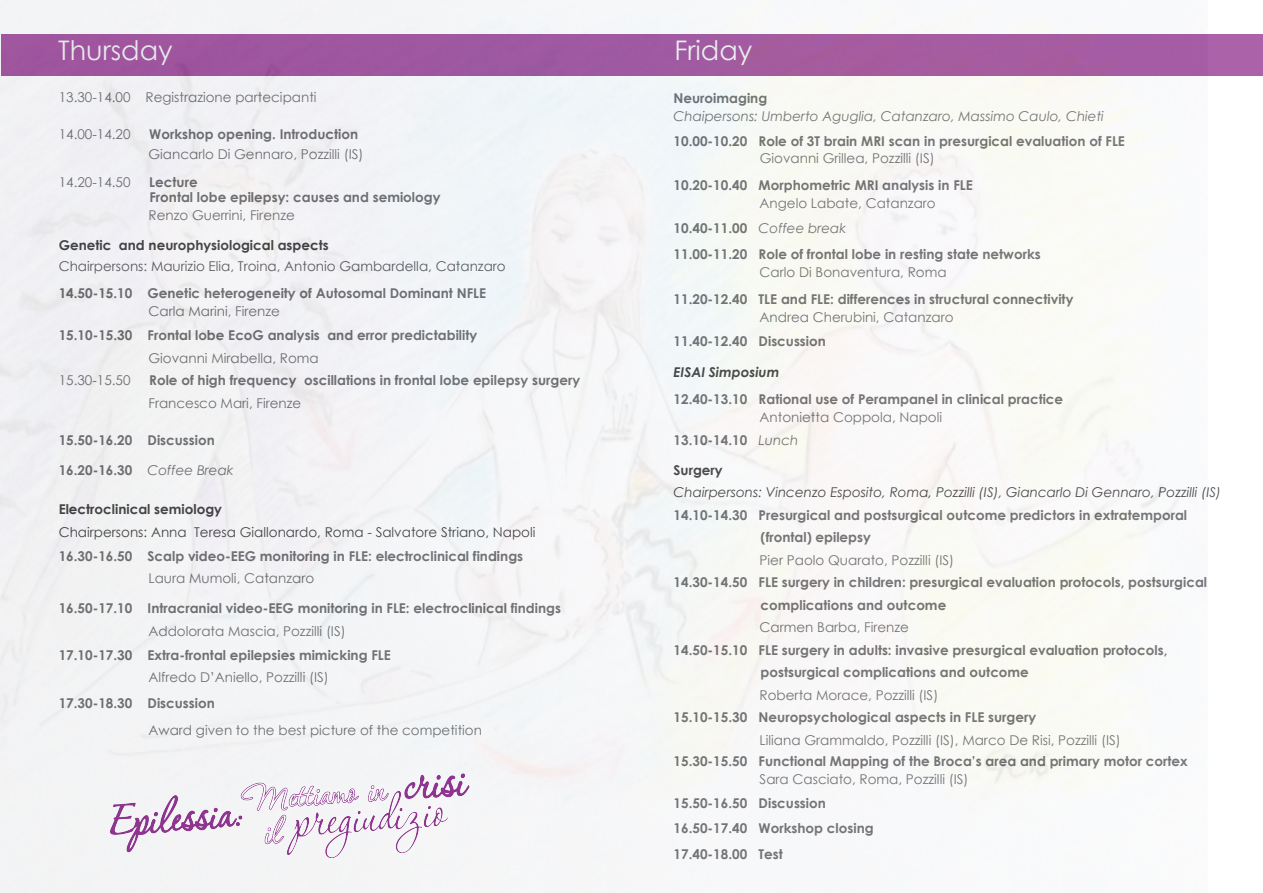
<style>
.page{position:relative;width:1263px;height:893px;background:#fff}
.page>*{position:absolute;margin:0;border:0;box-sizing:border-box;transform-origin:0 0}
.t1{font:27px "Century Gothic";color:#f2f3f4}
.t2{font:700 13.5px/25.5px "Century Gothic";color:#6c6d70}
.t3{font:13.5px/22.5px "Century Gothic";color:#6c6d70}
.t4{font:italic 13.5px "Century Gothic";color:#3e3e3f}
.t5{font:700 13.5px "Century Gothic";color:#3e3e3f}
.t6{font:13.5px "Century Gothic";color:#3e3e3f}
.t7{font:13.5px "Century Gothic";color:#57585a}
.t8{font:italic 13.5px "Century Gothic";color:#6c6d70}
.t9{font:italic 700 13.5px "Century Gothic";color:#3e3e3f}
.s1{font-weight:400;font-style:italic}
.s2{font-weight:400}
.s3{font-weight:700}
.s4{font-style:italic}
</style>
<div class="page">
<img style="left:0;top:0;width:1263px;height:893px">
<img style="left:105px;top:769px;width:371px;height:93px">
<h1 class="t1" style="left:58px;top:32px;width:116px">Thursday</h1>
<p class="t3" style="left:59px;top:85px;width:259px">13.30-14.00 Registrazione partecipanti</p>
<p class="t3" style="left:59px;top:123px;width:73px">14.00-14.20</p>
<p class="t2" style="left:149px;top:121px;width:210px">Workshop opening. Introduction</p>
<p class="t3" style="left:148px;top:142px;width:216px">Giancarlo Di Gennaro, Pozzilli (IS)</p>
<p class="t3" style="left:59px;top:171px;width:73px">14.20-14.50</p>
<p class="t2" style="left:149px;top:174px;width:293px;line-height:15px">Lecture<br>Frontal lobe epilepsy: causes and semiology</p>
<p class="t3" style="left:148px;top:204px;width:148px">Renzo Guerrini, Firenze</p>
<p class="t5" style="left:59px;top:235px;width:271px">Genetic and neurophysiological aspects</p>
<p class="t7" style="left:59px;top:257px;width:449px">Chairpersons: Maurizio Elia, Troina, Antonio Gambardella, Catanzaro</p>
<p class="t2" style="left:59px;top:280px;width:429px">14.50-15.10 Genetic heterogeneity of Autosomal Dominant NFLE</p>
<p class="t3" style="left:148px;top:300px;width:133px">Carla Marini, Firenze</p>
<p class="t2" style="left:59px;top:322px;width:420px">15.10-15.30 Frontal lobe EcoG analysis and error predictability</p>
<p class="t3" style="left:148px;top:346px;width:172px">Giovanni Mirabella, Roma</p>
<p class="t3" style="left:59px;top:369px;width:73px">15.30-15.50</p>
<p class="t2" style="left:149px;top:367px;width:432px">Role of high frequency oscillations in frontal lobe epilepsy surgery</p>
<p class="t3" style="left:148px;top:391px;width:154px">Francesco Mari, Firenze</p>
<p class="t2" style="left:59px;top:427px;width:158px">15.50-16.20 Discussion</p>
<p class="t2" style="left:59px;top:457px;width:176px">16.20-16.30 <span class="s1">Coffee Break</span></p>
<p class="t5" style="left:59px;top:499px;width:165px">Electroclinical semiology</p>
<p class="t6" style="left:59px;top:522px;width:478px">Chairpersons: Anna Teresa Giallonardo, Roma - Salvatore Striano, Napoli</p>
<p class="t2" style="left:59px;top:542px;width:466px">16.30-16.50 Scalp video-EEG monitoring in FLE: electroclinical findings</p>
<p class="t3" style="left:148px;top:567px;width:167px">Laura Mumoli, Catanzaro</p>
<p class="t2" style="left:59px;top:595px;width:504px">16.50-17.10 Intracranial video-EEG monitoring in FLE: electroclinical findings</p>
<p class="t3" style="left:148px;top:619px;width:199px">Addolorata Mascia, Pozzilli (IS)</p>
<p class="t2" style="left:59px;top:641px;width:334px">17.10-17.30 Extra-frontal epilepsies mimicking FLE</p>
<p class="t3" style="left:148px;top:666px;width:182px">Alfredo D’Aniello, Pozzilli (IS)</p>
<p class="t2" style="left:59px;top:689px;width:158px">17.30-18.30 Discussion</p>
<p class="t3" style="left:148px;top:718px;width:335px">Award given to the best picture of the competition</p>
<h1 class="t1" style="left:674px;top:32px;width:80px">Friday</h1>
<p class="t2" style="left:674px;top:84px;width:95px">Neuroimaging</p>
<p class="t8" style="left:674px;top:106px;width:432px">Chaipersons: Umberto Aguglia, Catanzaro, Massimo Caulo, Chieti</p>
<p class="t2" style="left:674px;top:128px;width:453px">10.00-10.20 Role of 3T brain MRI scan in presurgical evaluation of FLE</p>
<p class="t3" style="left:760px;top:146px;width:176px">Giovanni Grillea, Pozzilli (IS)</p>
<p class="t2" style="left:674px;top:171px;width:301px">10.20-10.40 Morphometric MRI analysis in FLE</p>
<p class="t2" style="left:674px;top:189px;width:369px;text-indent:86px"><span class="s2">Angelo Labate, Catanzaro<br></span>10.40-11.00 <span class="s1">Coffee break<br></span>11.00-11.20 Role of frontal lobe in resting state networks</p>
<p class="t3" style="left:760px;top:260px;width:189px">Carlo Di Bonaventura, Roma</p>
<p class="t2" style="left:674px;top:285px;width:401px">11.20-12.40 TLE and FLE: differences in structural connectivity</p>
<p class="t3" style="left:760px;top:305px;width:195px">Andrea Cherubini, Catanzaro</p>
<p class="t2" style="left:674px;top:327px;width:154px">11.40-12.40 Discussion</p>
<p class="t9" style="left:674px;top:362px;width:107px">EISAI Simposium</p>
<p class="t2" style="left:674px;top:386px;width:391px">12.40-13.10 Rational use of Perampanel in clinical practice</p>
<p class="t3" style="left:674px;top:406px;width:270px;text-indent:86px">Antonietta Coppola, Napoli<br><span class="s3">13.10-14.10</span> <span class="s4">Lunch</span></p>
<p class="t5" style="left:674px;top:460px;width:51px">Surgery</p>
<p class="t4" style="left:674px;top:483px;width:549px">Chairpersons: Vincenzo Esposito, Roma, Pozzilli (IS), Giancarlo Di Gennaro, Pozzilli (IS)</p>
<p class="t2" style="left:760px;top:503px;width:428px;line-height:22.5px;text-indent:-87px">14.10-14.30 Presurgical and postsurgical outcome predictors in extratemporal (frontal) epilepsy</p>
<p class="t3" style="left:760px;top:548px;width:196px">Pier Paolo Quarato, Pozzilli (IS)</p>
<p class="t2" style="left:760px;top:570px;width:448px;line-height:22.5px;text-indent:-87px">14.30-14.50 FLE surgery in children: presurgical evaluation protocols, postsurgical complications and outcome</p>
<p class="t3" style="left:760px;top:616px;width:151px">Carmen Barba, Firenze</p>
<p class="t2" style="left:760px;top:638px;width:408px;line-height:22.5px;text-indent:-87px">14.50-15.10 FLE surgery in adults: invasive presurgical evaluation protocols, postsurgical complications and outcome</p>
<p class="t3" style="left:760px;top:683px;width:180px">Roberta Morace, Pozzilli (IS)</p>
<p class="t2" style="left:674px;top:704px;width:364px">15.10-15.30 Neuropsychological aspects in FLE surgery</p>
<p class="t3" style="left:760px;top:728px;width:363px">Liliana Grammaldo, Pozzilli (IS), Marco De Risi, Pozzilli (IS)</p>
<p class="t2" style="left:674px;top:747px;width:516px">15.30-15.50 Functional Mapping of the Broca’s area and primary motor cortex</p>
<p class="t3" style="left:760px;top:767px;width:210px">Sara Casciato, Roma, Pozzilli (IS)</p>
<p class="t2" style="left:674px;top:789px;width:202px">15.50-16.50 Discussion<br>16.50-17.40 Workshop closing<br>17.40-18.00 Test</p>
</div>
